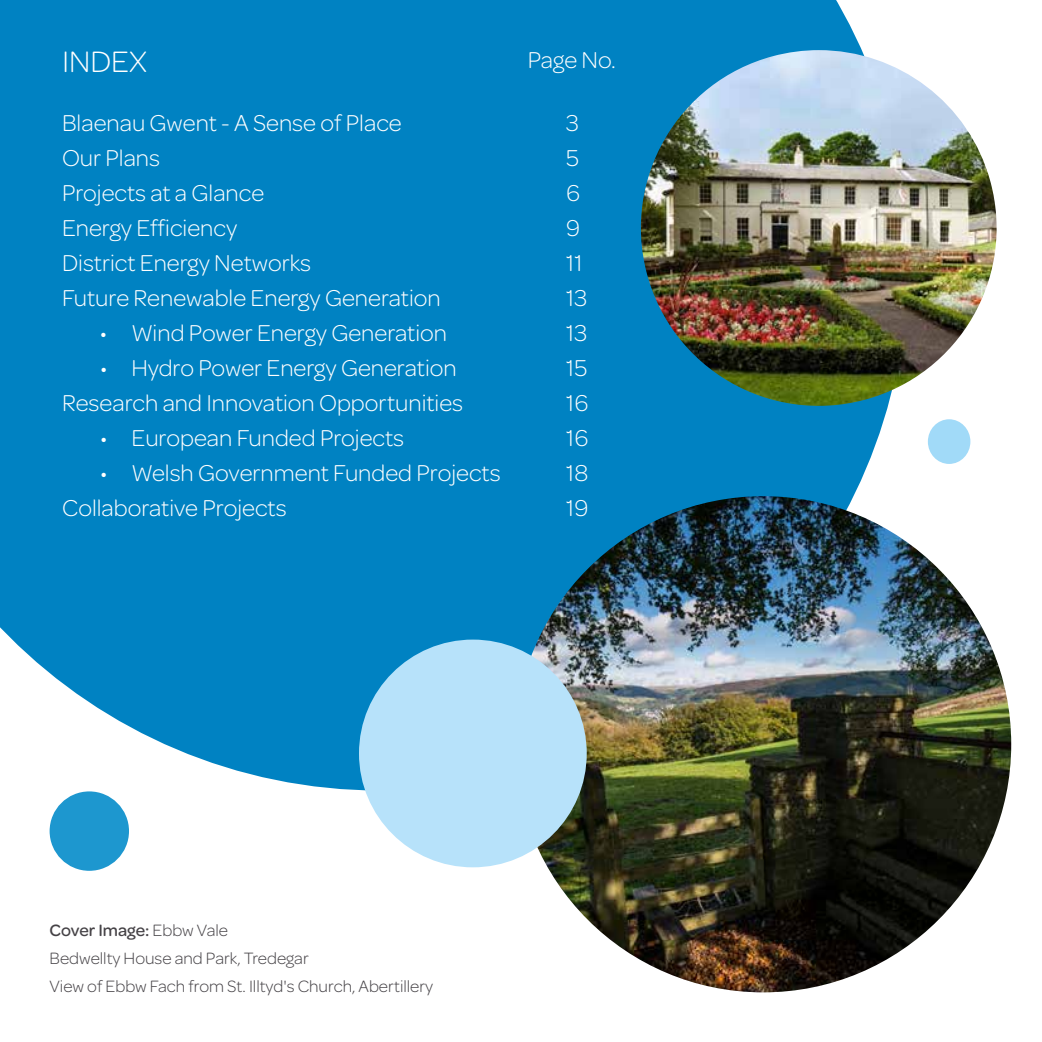
<style>
.page{position:relative;width:1042px;height:1042px;background:#fff}
.page>*{position:absolute;margin:0;border:0;box-sizing:border-box;transform-origin:0 0}
.t1{font:300 31.5px "Omnes";color:#fff}
.t2{font:300 24.5px "Omnes";color:#fff}
.t3{font:300 17.5px/28px "Omnes";color:#454246}
.s1{font-weight:500}
</style>
<div class="page">
<div style="left:0;top:0;width:907px;height:790px;background:#0082c2"></div>
<img style="left:621px;top:50px;width:376px;height:362px">
<div style="left:50px;top:791px;width:79px;height:80px;background:#1d97cf;border-radius:50%"></div>
<div style="left:928px;top:419px;width:42px;height:45px;background:#a1daf8;border-radius:50%"></div>
<img style="left:515px;top:496px;width:496px;height:496px;border-radius:248px">
<div style="left:359px;top:639px;width:228px;height:228px;background:#b7e2fa;border-radius:50%"></div>
<p class="t1" style="left:62px;top:40px;width:86px">INDEX</p>
<p class="t2" style="left:528px;top:43px;width:90px">Page No.</p>
<p class="t2" style="left:62px;top:107px;width:341px">Blaenau Gwent - A Sense of Place</p>
<p class="t2" style="left:566px;top:107px;width:14px">3</p>
<p class="t2" style="left:62px;top:142px;width:100px">Our Plans</p>
<p class="t2" style="left:566px;top:142px;width:14px">5</p>
<p class="t2" style="left:62px;top:177px;width:204px">Projects at a Glance</p>
<p class="t2" style="left:566px;top:177px;width:16px">6</p>
<p class="t2" style="left:62px;top:212px;width:177px">Energy Efficiency</p>
<p class="t2" style="left:566px;top:212px;width:16px">9</p>
<p class="t2" style="left:62px;top:247px;width:251px">District Energy Networks</p>
<p class="t2" style="left:566px;top:247px;width:18px">11</p>
<p class="t2" style="left:62px;top:282px;width:380px">Future Renewable Energy Generation</p>
<p class="t2" style="left:566px;top:282px;width:23px">13</p>
<p class="t2" style="left:100px;top:317px;width:349px">• Wind Power Energy Generation</p>
<p class="t2" style="left:566px;top:317px;width:23px">13</p>
<p class="t2" style="left:100px;top:352px;width:358px">• Hydro Power Energy Generation</p>
<p class="t2" style="left:566px;top:352px;width:23px">15</p>
<p class="t2" style="left:62px;top:387px;width:402px">Research and Innovation Opportunities</p>
<p class="t2" style="left:566px;top:387px;width:24px">16</p>
<p class="t2" style="left:100px;top:422px;width:306px">• European Funded Projects</p>
<p class="t2" style="left:566px;top:422px;width:24px">16</p>
<p class="t2" style="left:100px;top:457px;width:402px">• Welsh Government Funded Projects</p>
<p class="t2" style="left:566px;top:457px;width:24px">18</p>
<p class="t2" style="left:62px;top:492px;width:226px">Collaborative Projects</p>
<p class="t2" style="left:566px;top:492px;width:24px">19</p>
<p class="t3" style="left:50px;top:915px;width:385px"><span class="s1">Cover Image:</span> Ebbw Vale<br>Bedwellty House and Park, Tredegar<br>View of Ebbw Fach from St. Illtyd's Church, Abertillery</p>
</div>
